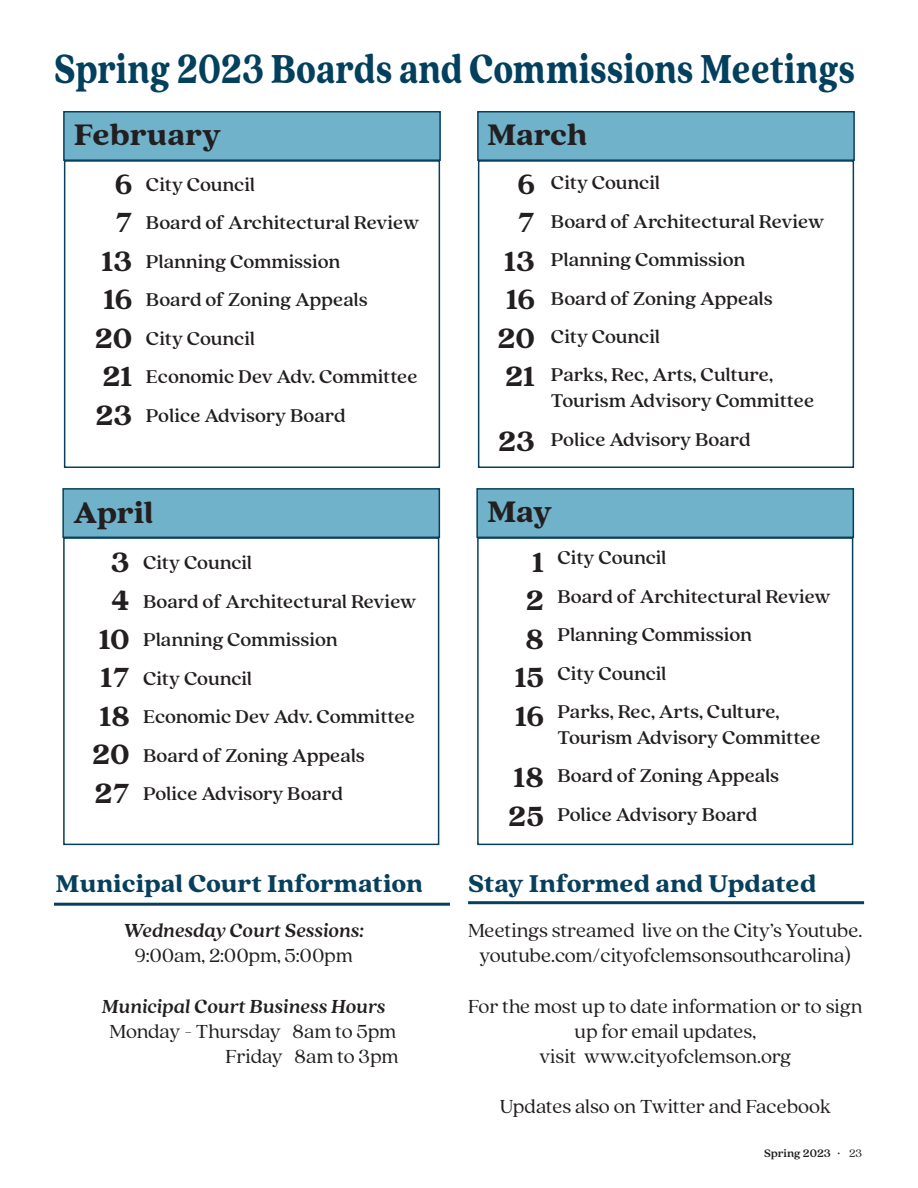
<style>
.page{position:relative;width:918px;height:1188px;background:#fff}
.page>*{position:absolute;margin:0;border:0;box-sizing:border-box;transform-origin:0 0}
.t1{font:900 45px "Quincy CF";color:#03405e;scale:.8 1}
.t2{font:900 33px "Quincy CF";letter-spacing:-.01em;color:#231f20}
.t3{font:900 30.75px "Quincy CF";color:#231f20}
.t4{font:900 27px "Quincy CF";letter-spacing:-.005em;color:#07405c}
.t5{font:21px/25.2px "Quincy CF";letter-spacing:-.005em;color:#231f20;text-align:center}
.t6{font:italic 700 21px "Quincy CF";color:#231f20}
.t7{font:500 20.55px "Quincy CF";letter-spacing:-.005em;color:#231f20}
.t8{font:700 12px "Quincy CF";color:#231f20}
.s1{font-weight:400}
</style>
<div class="page">
<div style="left:476px;top:488px;width:378px;height:50px;background:#6fb2c9;border:2px solid #07405c"></div>
<div style="left:477px;top:537px;width:376px;height:308px;border:2px solid #07405c"></div>
<div style="left:477px;top:111px;width:378px;height:50px;background:#6fb2c9;border:2px solid #07405c"></div>
<div style="left:478px;top:160px;width:376px;height:308px;border:2px solid #07405c"></div>
<div style="left:62px;top:488px;width:378px;height:50px;background:#6fb2c9;border:2px solid #07405c"></div>
<div style="left:63px;top:537px;width:376px;height:308px;border:2px solid #07405c"></div>
<div style="left:63px;top:111px;width:378px;height:50px;background:#6fb2c9;border:2px solid #07405c"></div>
<div style="left:64px;top:160px;width:376px;height:308px;border:2px solid #07405c"></div>
<hr style="left:54px;top:903px;width:396px;height:3px;background:#07405c">
<hr style="left:468px;top:901px;width:396px;height:3px;background:#07405c">
<p class="t1" style="left:54px;top:36px;width:1003px">Spring 2023 Boards and Commissions Meetings</p>
<p class="t2" style="left:74px;top:111px;width:149px">February</p>
<p class="t2" style="left:487px;top:111px;width:102px">March</p>
<p class="t3" style="left:115px;top:162px;width:19px">6</p>
<p class="t3" style="left:115px;top:200px;width:19px">7</p>
<p class="t3" style="left:102px;top:239px;width:32px">13</p>
<p class="t3" style="left:103px;top:277px;width:31px">16</p>
<p class="t3" style="left:95px;top:316px;width:39px">20</p>
<p class="t3" style="left:102px;top:354px;width:32px">21</p>
<p class="t3" style="left:96px;top:393px;width:38px">23</p>
<p class="t7" style="left:146px;top:170px;width:111px">City Council</p>
<p class="t7" style="left:146px;top:208px;width:275px">Board of Architectural Review</p>
<p class="t7" style="left:146px;top:247px;width:196px">Planning Commission</p>
<p class="t7" style="left:146px;top:285px;width:223px">Board of Zoning Appeals</p>
<p class="t7" style="left:146px;top:324px;width:111px">City Council</p>
<p class="t7" style="left:146px;top:362px;width:273px">Economic Dev Adv. Committee</p>
<p class="t7" style="left:146px;top:401px;width:201px">Police Advisory Board</p>
<p class="t3" style="left:518px;top:162px;width:19px">6</p>
<p class="t3" style="left:518px;top:200px;width:19px">7</p>
<p class="t3" style="left:504px;top:239px;width:32px">13</p>
<p class="t3" style="left:506px;top:277px;width:31px">16</p>
<p class="t3" style="left:497px;top:316px;width:39px">20</p>
<p class="t3" style="left:505px;top:354px;width:32px">21</p>
<p class="t3" style="left:498px;top:420px;width:38px">23</p>
<p class="t7" style="left:551px;top:168px;width:111px">City Council</p>
<p class="t7" style="left:551px;top:207px;width:275px">Board of Architectural Review</p>
<p class="t7" style="left:551px;top:245px;width:196px">Planning Commission</p>
<p class="t7" style="left:551px;top:284px;width:223px">Board of Zoning Appeals</p>
<p class="t7" style="left:551px;top:322px;width:111px">City Council</p>
<p class="t7" style="left:551px;top:361px;width:224px">Parks, Rec, Arts, Culture,</p>
<p class="t7" style="left:551px;top:386px;width:265px">Tourism Advisory Committee</p>
<p class="t7" style="left:551px;top:425px;width:201px">Police Advisory Board</p>
<p class="t2" style="left:73px;top:489px;width:82px">April</p>
<p class="t2" style="left:487px;top:488px;width:66px">May</p>
<p class="t3" style="left:111px;top:540px;width:20px">3</p>
<p class="t3" style="left:111px;top:579px;width:20px">4</p>
<p class="t3" style="left:99px;top:617px;width:32px">10</p>
<p class="t3" style="left:101px;top:655px;width:31px">17</p>
<p class="t3" style="left:99px;top:694px;width:32px">18</p>
<p class="t3" style="left:92px;top:732px;width:39px">20</p>
<p class="t3" style="left:95px;top:771px;width:37px">27</p>
<p class="t7" style="left:143px;top:548px;width:111px">City Council</p>
<p class="t7" style="left:143px;top:587px;width:275px">Board of Architectural Review</p>
<p class="t7" style="left:143px;top:625px;width:196px">Planning Commission</p>
<p class="t7" style="left:143px;top:664px;width:111px">City Council</p>
<p class="t7" style="left:143px;top:702px;width:273px">Economic Dev Adv. Committee</p>
<p class="t7" style="left:143px;top:741px;width:223px">Board of Zoning Appeals</p>
<p class="t7" style="left:143px;top:779px;width:201px">Police Advisory Board</p>
<p class="t4" style="left:56px;top:864px;width:369px">Municipal Court Information</p>
<p class="t6" style="left:123px;top:916px;width:242px">Wednesday Court Sessions:</p>
<p class="t5" style="left:135px;top:942px;width:219px">9:00am, 2:00pm, 5:00pm</p>
<p class="t6" style="left:102px;top:991px;width:285px">Municipal Court Business Hours</p>
<p class="t5" style="left:110px;top:1017px;width:288px">Monday - Thursday 8am to 5pm</p>
<p class="t5" style="left:225px;top:1043px;width:174px">Friday 8am to 3pm</p>
<p class="t3" style="left:532px;top:540px;width:14px">1</p>
<p class="t3" style="left:526px;top:579px;width:20px">2</p>
<p class="t3" style="left:526px;top:617px;width:20px">8</p>
<p class="t3" style="left:515px;top:655px;width:31px">15</p>
<p class="t3" style="left:515px;top:694px;width:31px">16</p>
<p class="t3" style="left:514px;top:756px;width:32px">18</p>
<p class="t3" style="left:508px;top:794px;width:37px">25</p>
<p class="t7" style="left:558px;top:543px;width:111px">City Council</p>
<p class="t7" style="left:558px;top:582px;width:275px">Board of Architectural Review</p>
<p class="t7" style="left:558px;top:620px;width:196px">Planning Commission</p>
<p class="t7" style="left:558px;top:659px;width:111px">City Council</p>
<p class="t7" style="left:558px;top:697px;width:224px">Parks, Rec, Arts, Culture,</p>
<p class="t7" style="left:558px;top:723px;width:265px">Tourism Advisory Committee</p>
<p class="t7" style="left:558px;top:762px;width:223px">Board of Zoning Appeals</p>
<p class="t7" style="left:558px;top:800px;width:201px">Police Advisory Board</p>
<p class="t4" style="left:468px;top:864px;width:350px">Stay Informed and Updated</p>
<p class="t5" style="left:468px;top:917px;width:396px">Meetings streamed live on the City’s Youtube.</p>
<p class="t5" style="left:479px;top:942px;width:373px">youtube.com/cityofclemsonsouthcarolina)</p>
<p class="t5" style="left:468px;top:992px;width:396px">For the most up to date information or to sign up for email updates,</p>
<p class="t5" style="left:539px;top:1043px;width:253px">visit www.cityofclemson.org</p>
<p class="t5" style="left:500px;top:1093px;width:332px">Updates also on Twitter and Facebook</p>
<p class="t8" style="left:764px;top:1145px;width:100px">Spring 2023 ∙ <span class="s1">23</span></p>
</div>
